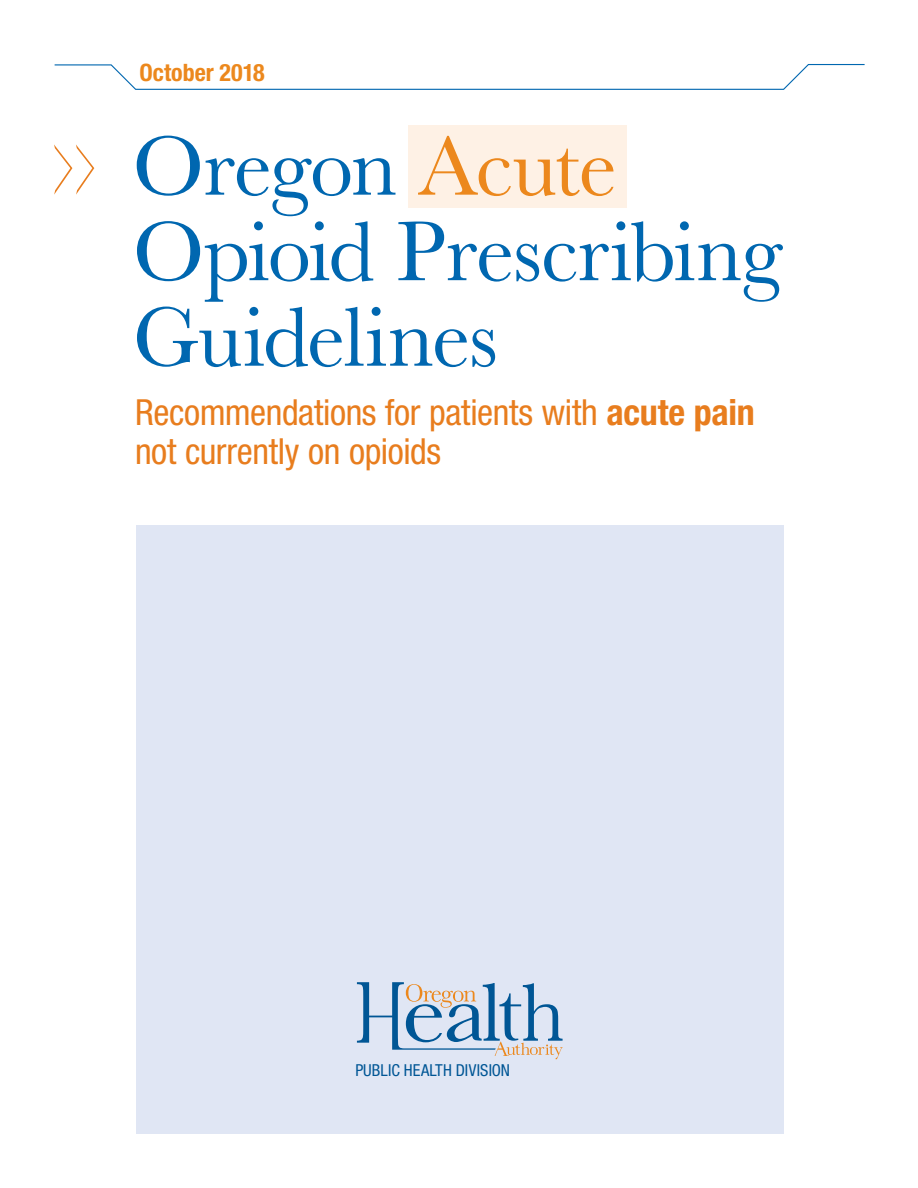
<style>
.page{position:relative;width:918px;height:1188px;background:#fff}
.page>*{position:absolute;margin:0;border:0;box-sizing:border-box;transform-origin:0 0}
.t1{font:87px/85.5px "Baskerville URW";letter-spacing:-.015em;color:#0067b0}
.t2{font:condensed 36px/39px "Helvetica Neue LT Std";letter-spacing:-.01em;color:#e87d1e}
.t3{font:700 condensed 24px "Helvetica Neue LT Std";color:#ec881d}
.t4{font:condensed 16.5px "Helvetica Neue LT Std";letter-spacing:.005em;color:#005695}
.s1{color:#ec881d}
.s2{font-weight:700}
</style>
<div class="page">
<div style="left:136px;top:525px;width:648px;height:608px;background:#e0e6f4"></div>
<svg style="left:54px;top:64px;width:811px;height:26px"></svg>
<svg style="left:357px;top:982px;width:206px;height:77px"></svg>
<div style="left:408px;top:126px;width:219px;height:82px;background:#fef1e5"></div>
<svg style="left:54px;top:144px;width:40px;height:51px"></svg>
<p class="t3" style="left:140px;top:58px;width:127px">October 2018</p>
<h1 class="t1" style="left:133px;top:125px;width:651px">Oregon <span class="s1">Acute<br></span>Opioid Prescribing<br>Guidelines</h1>
<p class="t2" style="left:135px;top:392px;width:621px">Recommendations for patients with <span class="s2">acute pain </span>not currently on opioids</p>
<p class="t4" style="left:355px;top:1060px;width:156px">PUBLIC HEALTH DIVISION</p>
</div>
